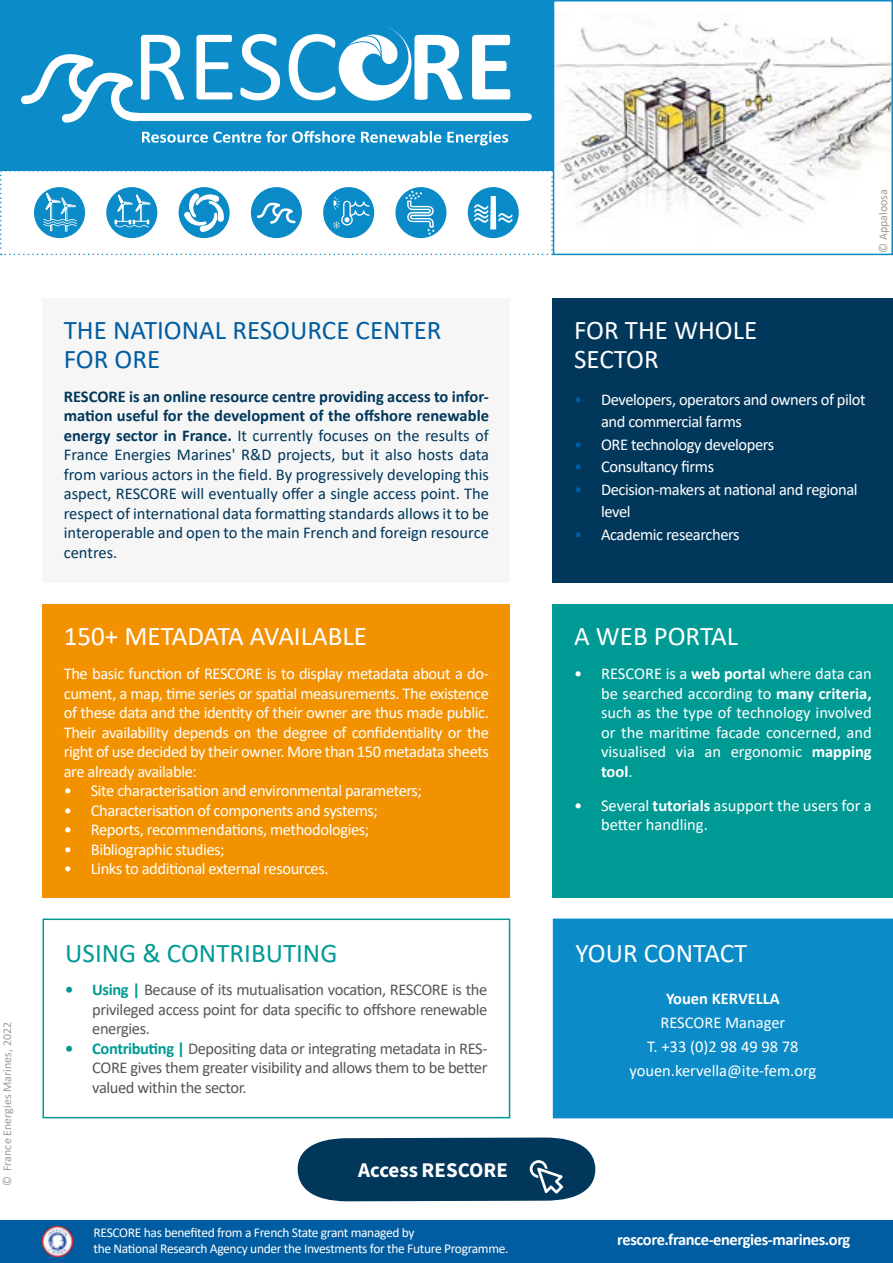
<style>
.page{position:relative;width:893px;height:1263px;background:#fff}
.page>*{position:absolute;margin:0;border:0;box-sizing:border-box;transform-origin:0 0}
.t1{font:27px/28.5px "Calibri";color:#fff}
.t2{font:27px/28.5px "Calibri";color:#005da1}
.t3{font:27px "Calibri";color:#009a95}
.t4{font:21px "Source Sans Variable";color:#fff}
.t5{font:16.5px/19.5px "Calibri";letter-spacing:-.025em;color:#fff;text-align:justify}
.t6{font:16.5px/19.5px "Calibri";color:#00375b;text-align:justify}
.t7{font:16.5px/19.5px "Calibri";letter-spacing:-.025em;color:#575756;text-align:justify}
.t8{font:16.5px/24px "Calibri";color:#fff;text-align:center}
.t9{font:700 16.5px "Calibri";letter-spacing:-.025em;color:#fff}
.t10{font:700 16.5px "Calibri";color:#fff}
.t11{font:13.5px/16.2px "Calibri";letter-spacing:-.025em;color:#fff}
.t12{font:12px "Calibri";color:#9d9d9c}
.s1{font-weight:700}
.s2{font-weight:700;color:#009a95}
.s3{color:#005da1}
</style>
<div class="page">
<div style="left:0;top:1220px;width:893px;height:43px;background:#005da1"></div>
<img style="left:556px;top:21px;width:334px;height:207px">
<div style="left:553px;top:0;width:340px;height:255px;border:2px solid #0b8bc7"></div>
<div style="left:0;top:0;width:553px;height:170px;background:#0b8bc7"></div>
<div style="left:43px;top:604px;width:467px;height:293px;background:#f39200"></div>
<div style="left:43px;top:918px;width:467px;height:200px;border:2px solid #009a95"></div>
<div style="left:553px;top:298px;width:340px;height:285px;background:#00375b"></div>
<img style="left:43px;top:1227px;width:29px;height:29px">
<div style="left:554px;top:919px;width:338px;height:199px;background:#0b8bc7"></div>
<div style="left:553px;top:918px;width:340px;height:200px;border:2px solid #0b8bc7"></div>
<svg style="left:21px;top:26px;width:511px;height:97px"></svg>
<svg style="left:142px;top:131px;width:213px;height:12px"></svg>
<svg style="left:361px;top:131px;width:80px;height:12px"></svg>
<svg style="left:447px;top:131px;width:61px;height:15px"></svg>
<svg style="left:0;top:170px;width:553px;height:85px"></svg>
<div style="left:43px;top:298px;width:467px;height:285px;background:#f6f6f6"></div>
<div style="left:553px;top:604px;width:340px;height:293px;background:#009a95"></div>
<svg style="left:298px;top:1137px;width:298px;height:65px;background:#1a4b6c"></svg>
<p class="t12" style="left:-1px;top:1186px;width:166px;rotate:-90deg">© France Energies Marines, 2022</p>
<h1 class="t2" style="left:64px;top:315px;width:379px">THE NATIONAL RESOURCE CENTER<br>FOR ORE</h1>
<p class="t6" style="left:64px;top:386px;width:427px"><span class="s1">RESCORE is an online resource centre providing access to infor&shy;mation useful for the development of the offshore renewable energy sector in France.</span> It currently focuses on the results of France Energies Marines' R&amp;D projects, but it also hosts data from various actors in the field. By progressively developing this aspect, RESCORE will eventually offer a single access point. The respect of international data formatting standards allows it to be interoperable and open to the main French and foreign resource centres.</p>
<h1 class="t1" style="left:64px;top:621px;width:305px">150+ METADATA AVAILABLE</h1>
<p class="t5" style="left:64px;top:664px;width:427px">The basic function of RESCORE is to display metadata about a do&shy;cument, a map, time series or spatial measurements. The existence of these data and the identity of their owner are thus made public.<br>Their availability depends on the degree of confidentiality or the right of use decided by their owner. More than 150 metadata sheets are already available:</p>
<p class="t5" style="left:64px;top:781px;width:360px">• Site characterisation and environmental parameters;</p>
<p class="t5" style="left:64px;top:800px;width:316px">• Characterisation of components and systems;</p>
<p class="t5" style="left:64px;top:820px;width:307px">• Reports, recommendations, methodologies;</p>
<p class="t5" style="left:64px;top:839px;width:162px">• Bibliographic studies;</p>
<p class="t5" style="left:64px;top:859px;width:266px">• Links to additional external resources.</p>
<h1 class="t3" style="left:65px;top:934px;width:274px">USING &amp; CONTRIBUTING</h1>
<p class="t7" style="left:92px;top:980px;width:397px;text-indent:-27px"><span class="s2">• Using |</span> Because of its mutualisation vocation, RESCORE is the privileged access point for data specific to offshore renewable energies.</p>
<p class="t7" style="left:92px;top:1038px;width:397px;text-indent:-27px"><span class="s2">• Contributing |</span> Depositing data or integrating metadata in RES-CORE gives them greater visibility and allows them to be better valued within the sector.</p>
<p class="t4" style="left:358px;top:1157px;width:151px">Access RESCORE</p>
<p class="t12" style="left:875px;top:253px;width:65px;rotate:-90deg">© Appaloosa</p>
<h1 class="t1" style="left:574px;top:315px;width:185px">FOR THE WHOLE<br>SECTOR</h1>
<p class="t5" style="left:601px;top:387px;width:266px;line-height:22.5px;text-indent:-27px"><span class="s3">•</span> Developers, operators and owners of pilot and commercial farms</p>
<p class="t5" style="left:574px;top:434px;width:202px"><span class="s3">•</span> ORE technology developers</p>
<p class="t5" style="left:574px;top:456px;width:142px"><span class="s3">•</span> Consultancy firms</p>
<p class="t5" style="left:601px;top:477px;width:258px;line-height:22.5px;text-indent:-27px"><span class="s3">•</span> Decision-makers at national and regional level</p>
<p class="t5" style="left:574px;top:524px;width:167px"><span class="s3">•</span> Academic researchers</p>
<h1 class="t1" style="left:574px;top:621px;width:165px">A WEB PORTAL</h1>
<p class="t5" style="left:601px;top:664px;width:272px;text-indent:-27px">• RESCORE is a <span class="s1">web portal</span> where data can be searched according to <span class="s1">many criteria, </span>such as the type of technology involved or the maritime facade concerned, and visualised via an ergonomic <span class="s1">mapping tool</span>.</p>
<p class="t8" style="left:601px;top:795px;width:272px;line-height:19.5px;text-align:left;text-indent:-27px">• Several <span class="s1">tutorials</span> asupport the users for a better handling.</p>
<h1 class="t1" style="left:576px;top:938px;width:173px">YOUR CONTACT</h1>
<p class="t10" style="left:666px;top:986px;width:115px">Youen KERVELLA</p>
<p class="t8" style="left:629px;top:1010px;width:188px">RESCORE Manager<br>T. +33 (0)2 98 49 98 78 youen.kervella@ite-fem.org</p>
<p class="t11" style="left:94px;top:1224px;width:417px">RESCORE has benefited from a French State grant managed by<br>the National Research Agency under the Investments for the Future Programme.</p>
<p class="t9" style="left:617px;top:1227px;width:235px">rescore.france-energies-marines.org</p>
</div>
